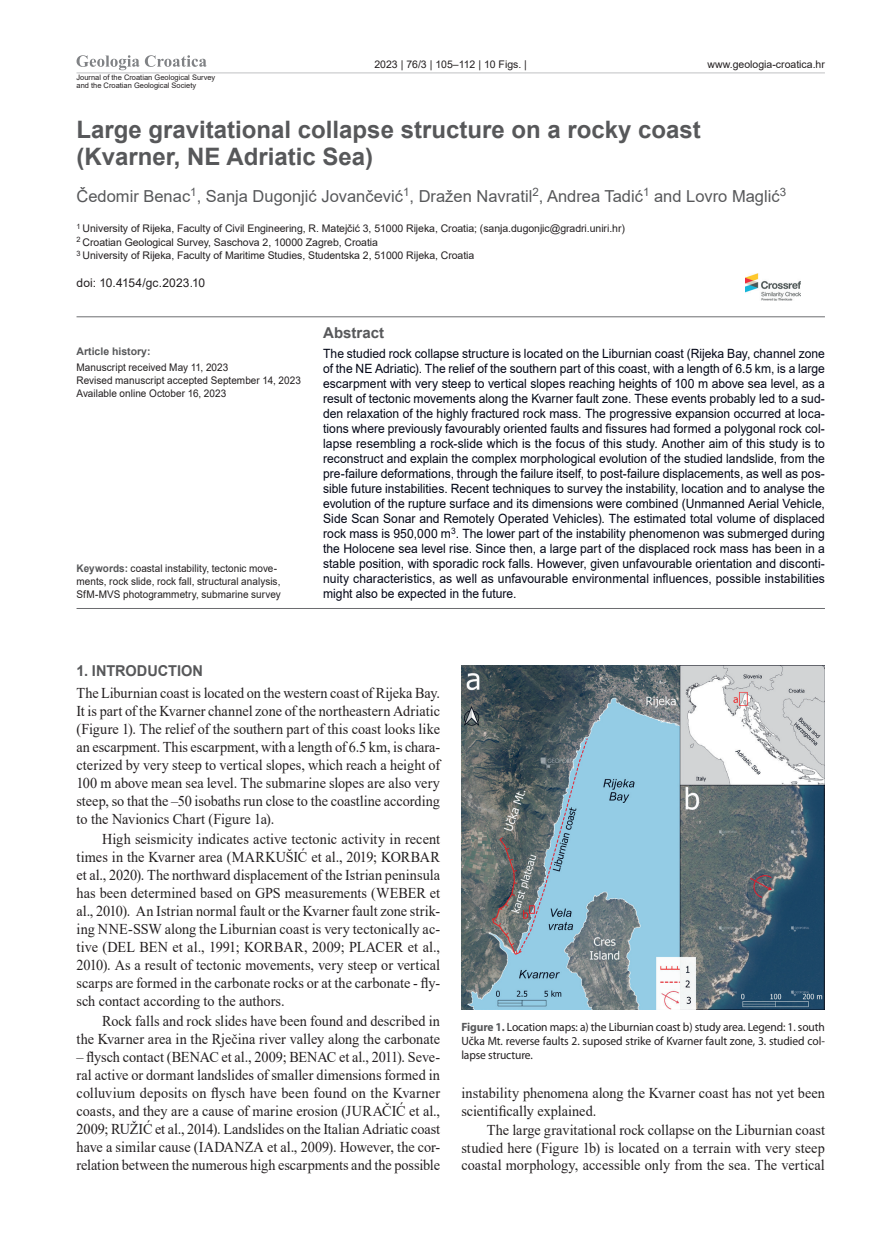
<style>
.page{position:relative;width:893px;height:1234px;background:#fff}
.page>*{position:absolute;margin:0;border:0;box-sizing:border-box;transform-origin:0 0}
.t1{font:700 24px/27px "Arial";color:#57585a}
.t2{font:16.5px "Arial";color:#57585a}
.t3{font:15px/18px "Times New Roman";color:#231f20;text-align:justify;scale:.95 1}
.t4{font:700 15px "Arial";color:#57585a}
.t5{font:12.75px/15px "Arial";color:#000515;text-align:justify;scale:.95 1}
.t6{font:12px/14.1px "Myriad Pro";letter-spacing:-.005em;color:#231f20;text-align:justify;scale:.96 1}
.t7{font:12px "Arial";letter-spacing:.01em;color:#231f20}
.t8{font:10.5px/13.5px "Arial";letter-spacing:-.005em;color:#231f20}
.t9{font:10.5px/13.2px "Arial";letter-spacing:-.005em;color:#231f20;scale:.95 1}
.t10{font:700 10.5px "Arial";color:#57585a}
.t11{font:7.5px/7.5px "Arial";color:#231f20}
.s1{font-weight:700;color:#57585a}
</style>
<div class="page">
<hr style="left:77px;top:72px;width:748px;height:1px;background:#c7c8ca">
<svg style="left:77px;top:55px;width:130px;height:15px"></svg>
<hr style="left:77px;top:316px;width:748px;height:1px;background:#6c6d70">
<hr style="left:77px;top:608px;width:748px;height:1px;background:#6c6d70">
<img style="left:745px;top:273px;width:55px;height:27px">
<img style="left:461px;top:665px;width:364px;height:343px">
<p class="t11" style="left:77px;top:74px;width:140px">Journal of the Croatian Geological Survey and the Croatian Geological Society</p>
<p class="t8" style="left:374px;top:57px;width:154px">2023 | 76/3 | 105–112 | 10 Figs. |</p>
<p class="t8" style="left:708px;top:57px;width:119px">www.geologia-croatica.hr</p>
<h1 class="t1" style="left:77px;top:116px;width:626px">Large gravitational collapse structure on a rocky coast (Kvarner, NE Adriatic Sea)</h1>
<p class="t2" style="left:77px;top:184px;width:711px">Čedomir Benac<sup>1</sup>, Sanja Dugonjić Jovančević<sup>1</sup>, Dražen Navratil<sup>2</sup>, Andrea Tadić<sup>1</sup> and Lovro Maglić<sup>3</sup></p>
<p class="t8" style="left:77px;top:222px;width:550px"><sup>1</sup> University of Rijeka, Faculty of Civil Engineering, R. Matejčić 3, 51000 Rijeka, Croatia; (sanja.dugonjic@gradri.uniri.hr)<br><sup>2</sup> Croatian Geological Survey, Saschova 2, 10000 Zagreb, Croatia<br><sup>3</sup> University of Rijeka, Faculty of Maritime Studies, Studentska 2, 51000 Rijeka, Croatia</p>
<p class="t7" style="left:77px;top:274px;width:130px">doi: 10.4154/gc.2023.10</p>
<p class="t4" style="left:323px;top:322px;width:62px">Abstract</p>
<p class="t5" style="left:323px;top:345px;width:530px">The studied rock collapse structure is located on the Liburnian coast (Rijeka Bay, channel zone of the NE Adriatic). The relief of the southern part of this coast, with a length of 6.5 km, is a large escarpment with very steep to vertical slopes reaching heights of 100 m above sea level, as a result of tectonic movements along the Kvarner fault zone. These events probably led to a sud&shy;den relaxation of the highly fractured rock mass. The progressive expansion occurred at loca&shy;tions where previously favourably oriented faults and fissures had formed a polygonal rock col&shy;lapse resembling a rock-slide which is the focus of this study. Another aim of this study is to reconstruct and explain the complex morphological evolution of the studied landslide, from the pre-failure deformations, through the failure itself, to post-failure displacements, as well as pos&shy;sible future instabilities. Recent techniques to survey the instability, location and to analyse the evolution of the rupture surface and its dimensions were combined (Unmanned Aerial Vehicle, Side Scan Sonar and Remotely Operated Vehicles). The estimated total volume of displaced rock mass is 950,000 m<sup>3</sup>. The lower part of the instability phenomenon was submerged during the Holocene sea level rise. Since then, a large part of the displaced rock mass has been in a stable position, with sporadic rock falls. However, given unfavourable orientation and disconti&shy;nuity characteristics, as well as unfavourable environmental influences, possible instabilities might also be expected in the future.</p>
<p class="t10" style="left:77px;top:344px;width:76px">Article history:</p>
<p class="t9" style="left:77px;top:360px;width:238px">Manuscript received May 11, 2023<br>Revised manuscript accepted September 14, 2023<br>Available online October 16, 2023</p>
<p class="t9" style="left:77px;top:561px;width:217px"><span class="s1">Keywords:</span> coastal instability, tectonic move&shy;ments, rock slide, rock fall, structural analysis,<br>SfM-MVS photogrammetry, submarine survey</p>
<p class="t4" style="left:77px;top:659px;width:128px">1. INTRODUCTION</p>
<p class="t3" style="left:77px;top:683px;width:384px">The Liburnian coast is located on the western coast of Rijeka Bay.<br>It is part of the Kvarner channel zone of the northeastern Adriatic (Figure 1). The relief of the southern part of this coast looks like an escarpment. This escarpment, with a length of 6.5 km, is chara&shy;cterized by very steep to vertical slopes, which reach a height of 100 m above mean sea level. The submarine slopes are also very steep, so that the –50 isobaths run close to the coastline according to the Navionics Chart (Figure 1a).</p>
<p class="t3" style="left:77px;top:829px;width:384px;text-indent:26px">High seismicity indicates active tectonic activity in recent times in the Kvarner area (MARKUŠIĆ et al., 2019; KORBAR et al., 2020). The northward displacement of the Istrian peninsula has been determined based on GPS measurements (WEBER et al., 2010). An Istrian normal fault or the Kvarner fault zone strik&shy;ing NNE-SSW along the Liburnian coast is very tectonically ac&shy;tive (DEL BEN et al., 1991; KORBAR, 2009; PLACER et al., 2010). As a result of tectonic movements, very steep or vertical scarps are formed in the carbonate rocks or at the carbonate - fly&shy;sch contact according to the authors.</p>
<p class="t3" style="left:77px;top:1011px;width:384px;text-align:right">Rock falls and rock slides have been found and described in<br>the Kvarner area in the Rječina river valley along the carbonate</p>
<p class="t3" style="left:77px;top:1047px;width:384px">– flysch contact (BENAC et al., 2009; BENAC et al., 2011). Seve&shy;ral active or dormant landslides of smaller dimensions formed in colluvium deposits on flysch have been found on the Kvarner coasts, and they are a cause of marine erosion (JURAČIĆ et al., 2009; RUŽIĆ et al., 2014). Landslides on the Italian Adriatic coast have a similar cause (IADANZA et al., 2009). However, the cor&shy;relation between the numerous high escarpments and the possible</p>
<p class="t6" style="left:461px;top:1019px;width:380px"><span class="s1">Figure 1.</span> Location maps: a) the Liburnian coast b) study area. Legend: 1. south Učka Mt. reverse faults 2. suposed strike of Kvarner fault zone, 3. studied col&shy;lapse structure.</p>
<p class="t3" style="left:461px;top:1083px;width:384px;line-height:17.5px">instability phenomena along the Kvarner coast has not yet been scientifically explained.</p>
<p class="t3" style="left:461px;top:1120px;width:384px;line-height:17.5px;text-indent:26px">The large gravitational rock collapse on the Liburnian coast studied here (Figure 1b) is located on a terrain with very steep coastal morphology, accessible only from the sea. The vertical</p>
</div>
